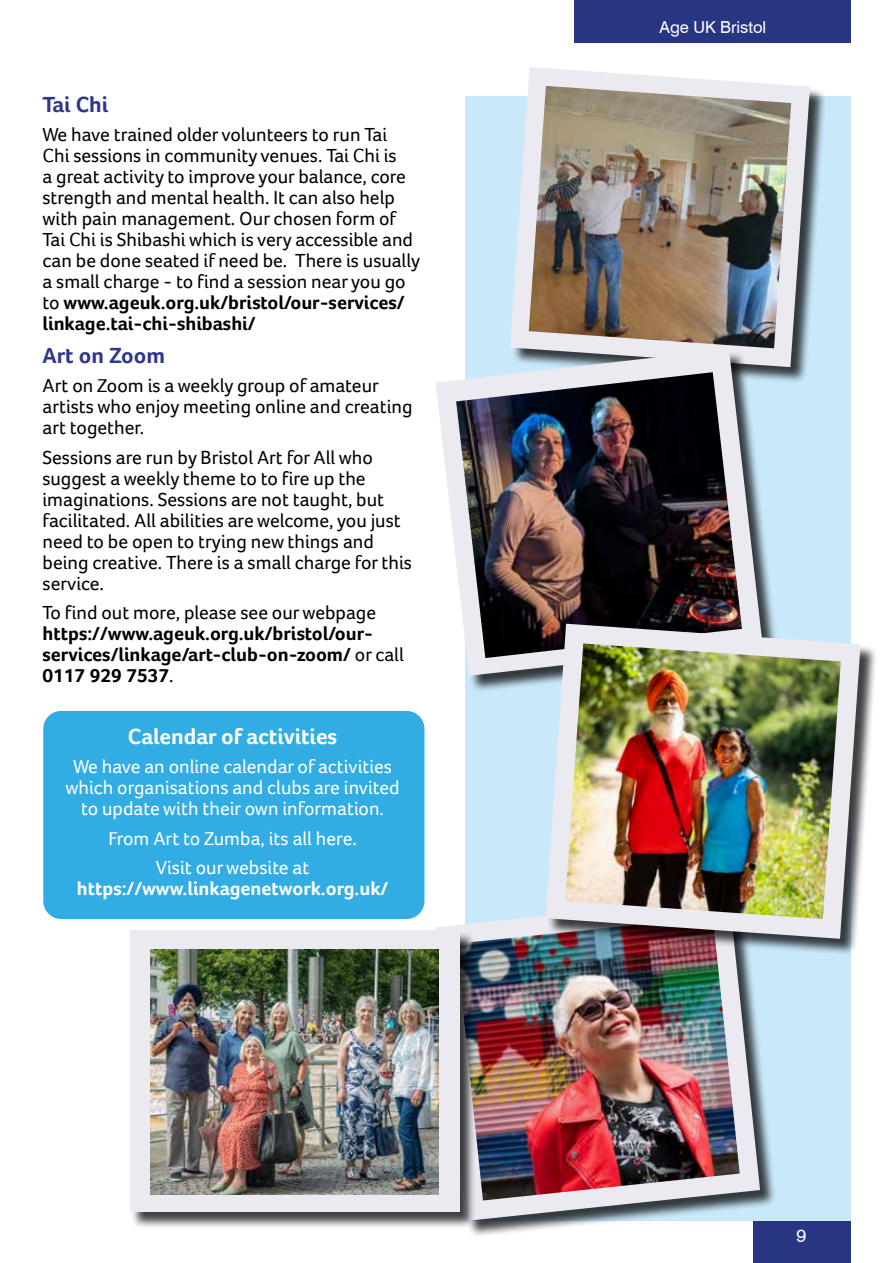
<style>
.page{position:relative;width:893px;height:1263px;background:#fff}
.page>*{position:absolute;margin:0;border:0;box-sizing:border-box;transform-origin:0 0}
.t1{font:700 22.5px "Foco Age UK";color:#fff}
.t2{font:700 22.5px "Foco Age UK";color:#30368c}
.t3{font:19.5px/21px "Foco Age UK";color:#000}
.t4{font:19.5px/21px "Foco Age UK";color:#fff;text-align:center}
.t5{font:700 19.5px/21px "Foco Age UK";color:#000}
.t6{font:700 19.5px "Foco Age UK";color:#fff}
.t7{font:18px "Swiss 721 BT";color:#fff}
.t8{font:16.5px "Swiss 721 BT";color:#fff}
.s1{font-weight:700}
.s2{font-weight:400}
</style>
<div class="page">
<div style="left:753px;top:1220px;width:97px;height:43px;background:#283583"></div>
<div style="left:574px;top:0;width:276px;height:43px;background:#283583"></div>
<div style="left:465px;top:96px;width:385px;height:1124px;background:#c9e9fb"></div>
<div style="left:511px;top:68px;width:316px;height:316px;background:#000;opacity:.75"></div>
<svg style="left:510px;top:67px;width:300px;height:300px;fill:#ebeaf1"></svg>
<img style="left:529px;top:86px;width:262px;height:262px">
<div style="left:437px;top:350px;width:342px;height:343px;background:#000;opacity:.75"></div>
<svg style="left:436px;top:349px;width:326px;height:327px"></svg>
<div style="left:437px;top:898px;width:340px;height:339px;background:#000;opacity:.75"></div>
<svg style="left:436px;top:898px;width:324px;height:323px"></svg>
<img style="left:456px;top:917px;width:284px;height:283px">
<div style="left:130px;top:932px;width:347px;height:297px;background:#000;opacity:.75"></div>
<div style="left:130px;top:931px;width:329px;height:281px;background:#ebeaf1"></div>
<img style="left:150px;top:949px;width:289px;height:245px">
<img style="left:456px;top:372px;width:286px;height:286px">
<div style="left:547px;top:625px;width:330px;height:330px;background:#000;opacity:.75"></div>
<svg style="left:545px;top:624px;width:316px;height:315px;fill:#e3e9f1"></svg>
<img style="left:565px;top:643px;width:276px;height:276px">
<div style="left:43px;top:711px;width:381px;height:208px;background:#31ade4;border-radius:18px"></div>
<p class="t2" style="left:43px;top:91px;width:67px">Tai Chi</p>
<p class="t3" style="left:43px;top:124px;width:379px">We have trained older volunteers to run Tai<br>Chi sessions in community venues. Tai Chi is<br>a great activity to improve your balance, core strength and mental health. It can also help with pain management. Our chosen form of Tai Chi is Shibashi which is very accessible and can be done seated if need be. There is usually a small charge - to find a session near you go to <span class="s1">www.ageuk.org.uk/bristol/our-services/ linkage.tai-chi-shibashi/</span></p>
<p class="t2" style="left:43px;top:342px;width:124px">Art on Zoom</p>
<p class="t3" style="left:43px;top:375px;width:371px">Art on Zoom is a weekly group of amateur artists who enjoy meeting online and creating art together.</p>
<p class="t3" style="left:43px;top:447px;width:371px">Sessions are run by Bristol Art for All who suggest a weekly theme to to fire up the imaginations. Sessions are not taught, but facilitated. All abilities are welcome, you just need to be open to trying new things and being creative. There is a small charge for this service.</p>
<p class="t3" style="left:43px;top:602px;width:335px">To find out more, please see our webpage</p>
<p class="t5" style="left:43px;top:623px;width:363px">https://www.ageuk.org.uk/bristol/our&shy;services/linkage/art-club-on-zoom/ <span class="s2">or call<br></span>0117 929 7537<span class="s2">.</span></p>
<p class="t1" style="left:128px;top:723px;width:211px">Calendar of activities</p>
<p class="t4" style="left:65px;top:756px;width:336px">We have an online calendar of activities which organisations and clubs are invited to update with their own information.</p>
<p class="t4" style="left:108px;top:823px;width:250px;line-height:29.5px">From Art to Zumba, its all here.<br>Visit our website at</p>
<p class="t6" style="left:77px;top:877px;width:313px">https://www.linkagenetwork.org.uk/</p>
<p class="t8" style="left:659px;top:17px;width:108px">Age UK Bristol</p>
<p class="t7" style="left:797px;top:1225px;width:11px">9</p>
</div>
